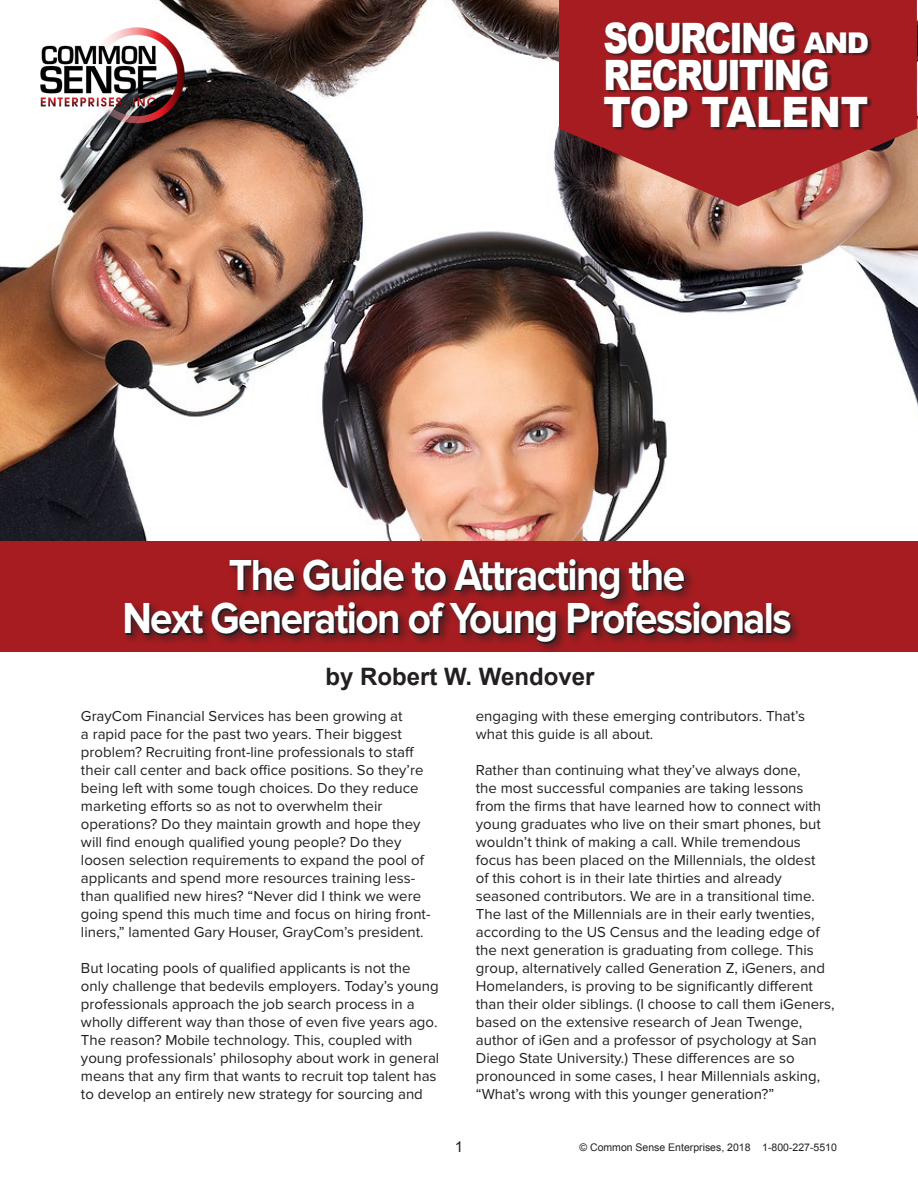
<style>
.page{position:relative;width:918px;height:1188px;background:#fff}
.page>*{position:absolute;margin:0;border:0;box-sizing:border-box;transform-origin:0 0}
.t1{font:700 45px/43.5px "Proxima Nova";letter-spacing:-.04em;color:#fff;text-align:center;scale:.9 1}
.t2{font:900 41.85px/37px "Arial";letter-spacing:-.05em;color:#fff;scale:.82 1}
.t3{font:700 24px "Arial";color:#231f20}
.t4{font:15px/18px "Proxima Nova";color:#231f20}
.t5{font:15px "Arial";color:#231f20}
.t6{font:10.5px "Arial";color:#231f20}
.s1{font-size:28.65px}
</style>
<div class="page">
<img style="left:0;top:0;width:918px;height:541px">
<img style="left:10px;top:2px;width:204px;height:146px">
<div style="left:0;top:541px;width:918px;height:110px;background:#a71c20"></div>
<svg style="left:559px;top:0;width:358px;height:206px;background:#a63937"></svg>
<div style="left:605px;top:23px;width:267px;height:108px;background:#231f20;opacity:.75"></div>
<div style="left:122px;top:556px;width:680px;height:98px;background:#231f20;opacity:.75"></div>
<h2 class="t2" style="left:603px;top:18px;width:326px">SOURCING <span class="s1">AND<br></span>RECRUITING<br>TOP TALENT</h2>
<h1 class="t1" style="left:122px;top:554px;width:745px">The Guide to Attracting the<br>Next Generation of Young Professionals</h1>
<h3 class="t3" style="left:326px;top:661px;width:270px">by Robert W. Wendover</h3>
<p class="t4" style="left:81px;top:708px;width:351px">GrayCom Financial Services has been growing at<br>a rapid pace for the past two years. Their biggest problem? Recruiting front-line professionals to staff their call center and back office positions. So they’re being left with some tough choices. Do they reduce marketing efforts so as not to overwhelm their operations? Do they maintain growth and hope they will find enough qualified young people? Do they loosen selection requirements to expand the pool of applicants and spend more resources training less&shy;than qualified new hires? “Never did I think we were going spend this much time and focus on hiring front&shy;liners,” lamented Gary Houser, GrayCom’s president.</p>
<p class="t4" style="left:81px;top:960px;width:360px">But locating pools of qualified applicants is not the only challenge that bedevils employers. Today’s young professionals approach the job search process in a wholly different way than those of even five years ago.<br>The reason? Mobile technology. This, coupled with young professionals’ philosophy about work in general means that any firm that wants to recruit top talent has to develop an entirely new strategy for sourcing and</p>
<p class="t4" style="left:476px;top:708px;width:331px">engaging with these emerging contributors. That’s what this guide is all about.</p>
<p class="t4" style="left:476px;top:762px;width:360px">Rather than continuing what they’ve always done,<br>the most successful companies are taking lessons from the firms that have learned how to connect with young graduates who live on their smart phones, but wouldn’t think of making a call. While tremendous focus has been placed on the Millennials, the oldest<br>of this cohort is in their late thirties and already seasoned contributors. We are in a transitional time.<br>The last of the Millennials are in their early twenties, according to the US Census and the leading edge of the next generation is graduating from college. This group, alternatively called Generation Z, iGeners, and Homelanders, is proving to be significantly different than their older siblings. (I choose to call them iGeners, based on the extensive research of Jean Twenge, author of iGen and a professor of psychology at San Diego State University.) These differences are so pronounced in some cases, I hear Millennials asking, “What’s wrong with this younger generation?”</p>
<p class="t5" style="left:455px;top:1137px;width:10px">1</p>
<p class="t6" style="left:579px;top:1140px;width:259px">© Common Sense Enterprises, 2018 1-800-227-5510</p>
</div>
